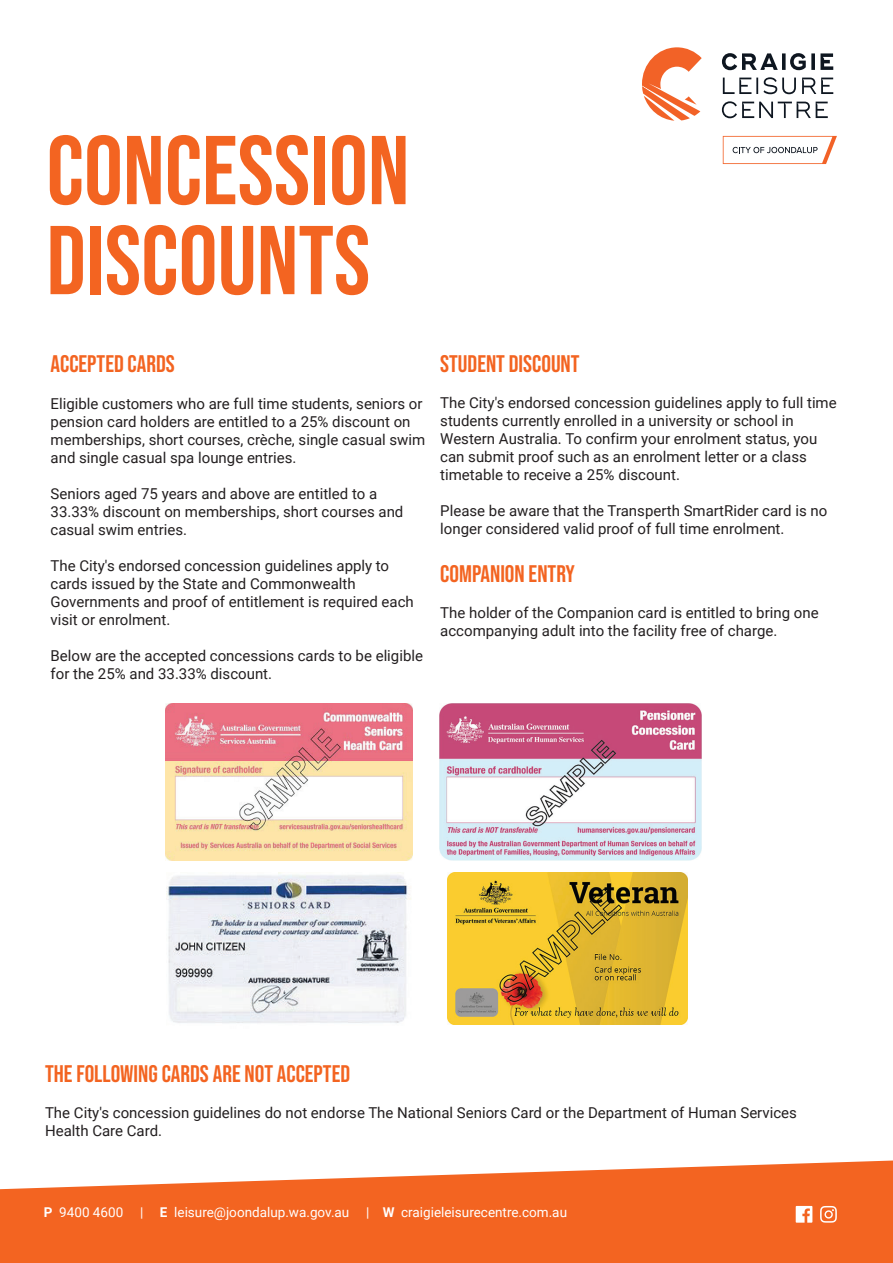
<style>
.page{position:relative;width:893px;height:1263px;background:#fff}
.page>*{position:absolute;margin:0;border:0;box-sizing:border-box;transform-origin:0 0}
.t1{font:97.5px/90px "Bebas Neue";color:#f36421}
.t2{font:24px "Bebas Neue";color:#f36421}
.t3{font:15px/18px "Roboto";color:#231f20}
.t4{font:13.5px "Roboto";color:#fff}
.s1{font-weight:700}
</style>
<div class="page">
<svg style="left:642px;top:47px;width:60px;height:74px"></svg>
<svg style="left:722px;top:53px;width:111px;height:65px"></svg>
<svg style="left:723px;top:136px;width:114px;height:28px"></svg>
<svg style="left:0;top:1160px;width:893px;height:103px;background:#f47a41"></svg>
<svg style="left:796px;top:1206px;width:16px;height:17px"></svg>
<svg style="left:820px;top:1206px;width:17px;height:17px"></svg>
<img style="left:167px;top:872px;width:244px;height:151px">
<img style="left:439px;top:703px;width:263px;height:157px">
<img style="left:448px;top:872px;width:239px;height:152px">
<img style="left:166px;top:703px;width:247px;height:157px">
<h1 class="t1" style="left:46px;top:124px;width:364px">CONCESSION<br>DISCOUNTS</h1>
<h2 class="t2" style="left:51px;top:350px;width:126px">ACCEPTED CARDS</h2>
<p class="t3" style="left:51px;top:394px;width:376px">Eligible customers who are full time students, seniors or pension card holders are entitled to a 25% discount on memberships, short courses, crèche, single casual swim and single casual spa lounge entries.</p>
<p class="t3" style="left:51px;top:484px;width:354px">Seniors aged 75 years and above are entitled to a<br>33.33% discount on memberships, short courses and casual swim entries.</p>
<p class="t3" style="left:51px;top:556px;width:365px">The City's endorsed concession guidelines apply to cards issued by the State and Commonwealth Governments and proof of entitlement is required each visit or enrolment.</p>
<p class="t3" style="left:51px;top:646px;width:374px">Below are the accepted concessions cards to be eligible for the 25% and 33.33% discount.</p>
<h2 class="t2" style="left:440px;top:350px;width:141px">STUDENT DISCOUNT</h2>
<p class="t3" style="left:440px;top:393px;width:398px">The City's endorsed concession guidelines apply to full time students currently enrolled in a university or school in Western Australia. To confirm your enrolment status, you can submit proof such as an enrolment letter or a class timetable to receive a 25% discount.</p>
<p class="t3" style="left:440px;top:501px;width:389px">Please be aware that the Transperth SmartRider card is no longer considered valid proof of full time enrolment.</p>
<h2 class="t2" style="left:440px;top:561px;width:136px">COMPANION ENTRY</h2>
<p class="t3" style="left:440px;top:604px;width:380px">The holder of the Companion card is entitled to bring one accompanying adult into the facility free of charge.</p>
<h2 class="t2" style="left:45px;top:1060px;width:307px">THE FOLLOWING CARDS ARE NOT ACCEPTED</h2>
<p class="t3" style="left:45px;top:1103px;width:753px">The City's concession guidelines do not endorse The National Seniors Card or the Department of Human Services<br>Health Care Card.</p>
<p class="t4" style="left:44px;top:1203px;width:525px"><span class="s1">P</span> 9400 4600 | <span class="s1">E</span> leisure@joondalup.wa.gov.au | <span class="s1">W</span> craigieleisurecentre.com.au</p>
</div>
